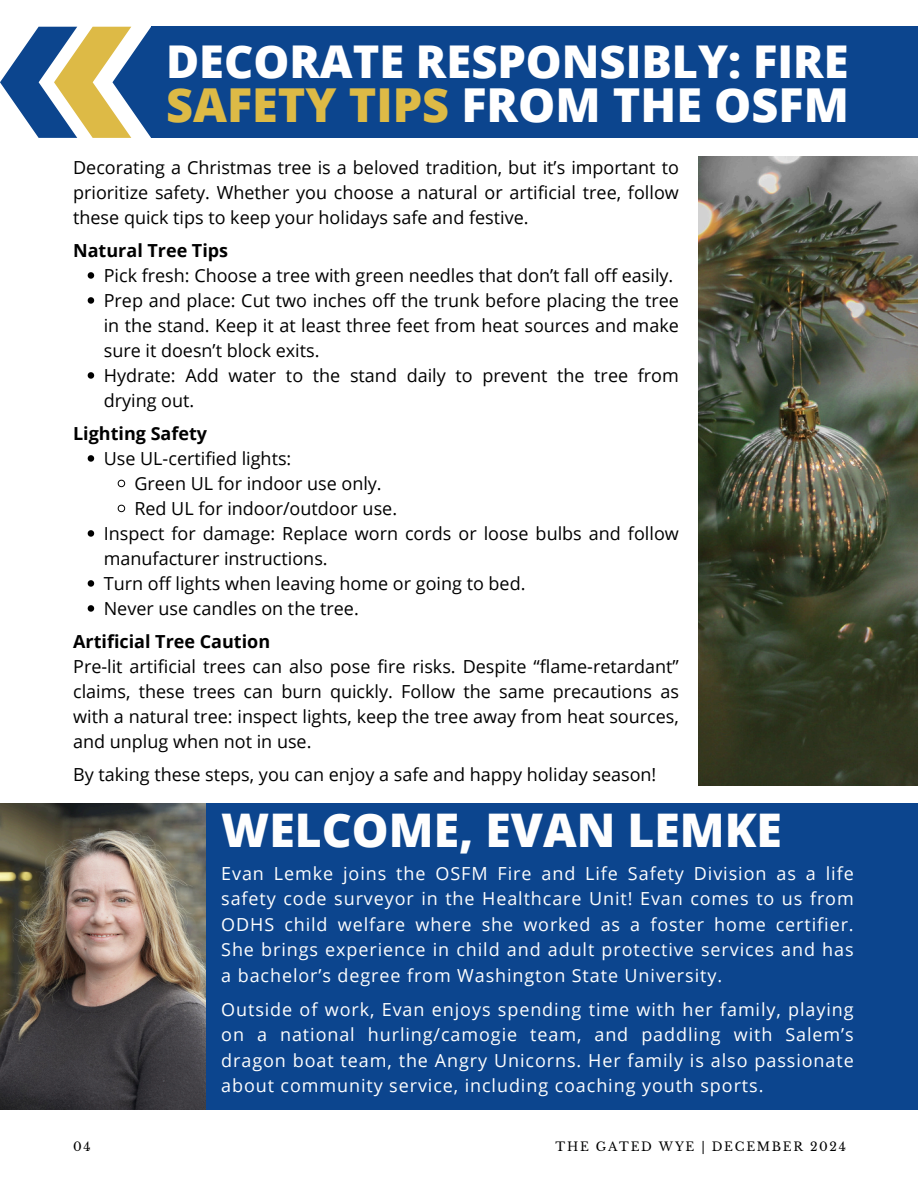
<style>
.page{position:relative;width:918px;height:1188px;background:#fff}
.page>*{position:absolute;margin:0;border:0;box-sizing:border-box;transform-origin:0 0}
.t1{font:800 46.8px "Open Sans";color:#fff}
.t2{font:800 46.35px "Open Sans";color:#fefefe}
.t3{font:800 45.15px "Open Sans";color:#fff}
.t4{font:18px/25px "Open Sans";color:#000}
.t5{font:18px/25.5px "Open Sans";letter-spacing:.05em;color:#fefefe;text-align:justify}
.t6{font:700 18px "Open Sans";color:#000}
.t7{font:12.15px "Libre Baskerville";letter-spacing:.14em;color:#000}
.s1{color:#ddba46}
.s2{font-weight:700}
</style>
<div class="page">
<div style="left:152px;top:27px;width:766px;height:111px;background:#0c458e"></div>
<svg style="left:0;top:27px;width:152px;height:111px"></svg>
<img style="left:698px;top:156px;width:220px;height:629px">
<div style="left:0;top:803px;width:918px;height:307px;background:#0c458e"></div>
<img style="left:0;top:803px;width:206px;height:306px">
<svg style="left:88px;top:272px;width:6px;height:7px"></svg>
<svg style="left:88px;top:297px;width:6px;height:7px"></svg>
<svg style="left:88px;top:372px;width:6px;height:7px"></svg>
<svg style="left:88px;top:455px;width:6px;height:7px"></svg>
<svg style="left:118px;top:480px;width:7px;height:7px"></svg>
<svg style="left:118px;top:505px;width:7px;height:7px"></svg>
<svg style="left:88px;top:530px;width:6px;height:7px"></svg>
<svg style="left:88px;top:580px;width:6px;height:7px"></svg>
<svg style="left:88px;top:605px;width:6px;height:7px"></svg>
<p class="t3" style="left:166px;top:30px;width:684px">DECORATE RESPONSIBLY: FIRE</p>
<p class="t1" style="left:166px;top:72px;width:684px"><span class="s1">SAFETY TIPS</span> FROM THE OSFM</p>
<h1 class="t4" style="left:73px;top:154px;width:607px;text-align:justify">Decorating a Christmas tree is a beloved tradition, but it’s important to prioritize safety. Whether you choose a natural or artificial tree, follow these quick tips to keep your holidays safe and festive.</h1>
<h3 class="t6" style="left:73px;top:237px;width:157px">Natural Tree Tips</h3>
<h2 class="t4" style="left:104px;top:262px;width:571px">Pick fresh: Choose a tree with green needles that don’t fall off easily.</h2>
<p class="t4" style="left:104px;top:287px;width:577px;text-align:justify">Prep and place: Cut two inches off the trunk before placing the tree in the stand. Keep it at least three feet from heat sources and make sure it doesn’t block exits.</p>
<p class="t4" style="left:104px;top:362px;width:577px">Hydrate: Add water to the stand daily to prevent the tree from drying out.</p>
<p class="t6" style="left:73px;top:420px;width:135px">Lighting Safety</p>
<h2 class="t4" style="left:104px;top:445px;width:189px">Use UL-certified lights:</h2>
<p class="t4" style="left:134px;top:470px;width:249px">Green UL for indoor use only.</p>
<p class="t4" style="left:134px;top:495px;width:264px">Red UL for indoor/outdoor use.</p>
<p class="t4" style="left:104px;top:520px;width:577px">Inspect for damage: Replace worn cords or loose bulbs and follow manufacturer instructions.</p>
<p class="t4" style="left:104px;top:570px;width:423px">Turn off lights when leaving home or going to bed.</p>
<p class="t4" style="left:104px;top:595px;width:257px">Never use candles on the tree.</p>
<p class="t4" style="left:73px;top:628px;width:607px"><span class="s2">Artificial Tree Caution<br></span>Pre-lit artificial trees can also pose fire risks. Despite “flame-retardant” claims, these trees can burn quickly. Follow the same precautions as with a natural tree: inspect lights, keep the tree away from heat sources, and unplug when not in use.</p>
<h3 class="t4" style="left:73px;top:761px;width:585px">By taking these steps, you can enjoy a safe and happy holiday season!</h3>
<h3 class="t2" style="left:221px;top:798px;width:562px">WELCOME, EVAN LEMKE</h3>
<h1 class="t5" style="left:221px;top:860px;width:634px">Evan Lemke joins the OSFM Fire and Life Safety Division as a life safety code surveyor in the Healthcare Unit! Evan comes to us from ODHS child welfare where she worked as a foster home certifier.<br>She brings experience in child and adult protective services and has a bachelor’s degree from Washington State University.</h1>
<h3 class="t5" style="left:221px;top:996px;width:634px">Outside of work, Evan enjoys spending time with her family, playing on a national hurling/camogie team, and paddling with Salem’s dragon boat team, the Angry Unicorns. Her family is also passionate about community service, including coaching youth sports.</h3>
<p class="t7" style="left:73px;top:1139px;width:19px">04</p>
<h3 class="t7" style="left:556px;top:1139px;width:292px">THE GATED WYE | DECEMBER 2024</h3>
</div>
